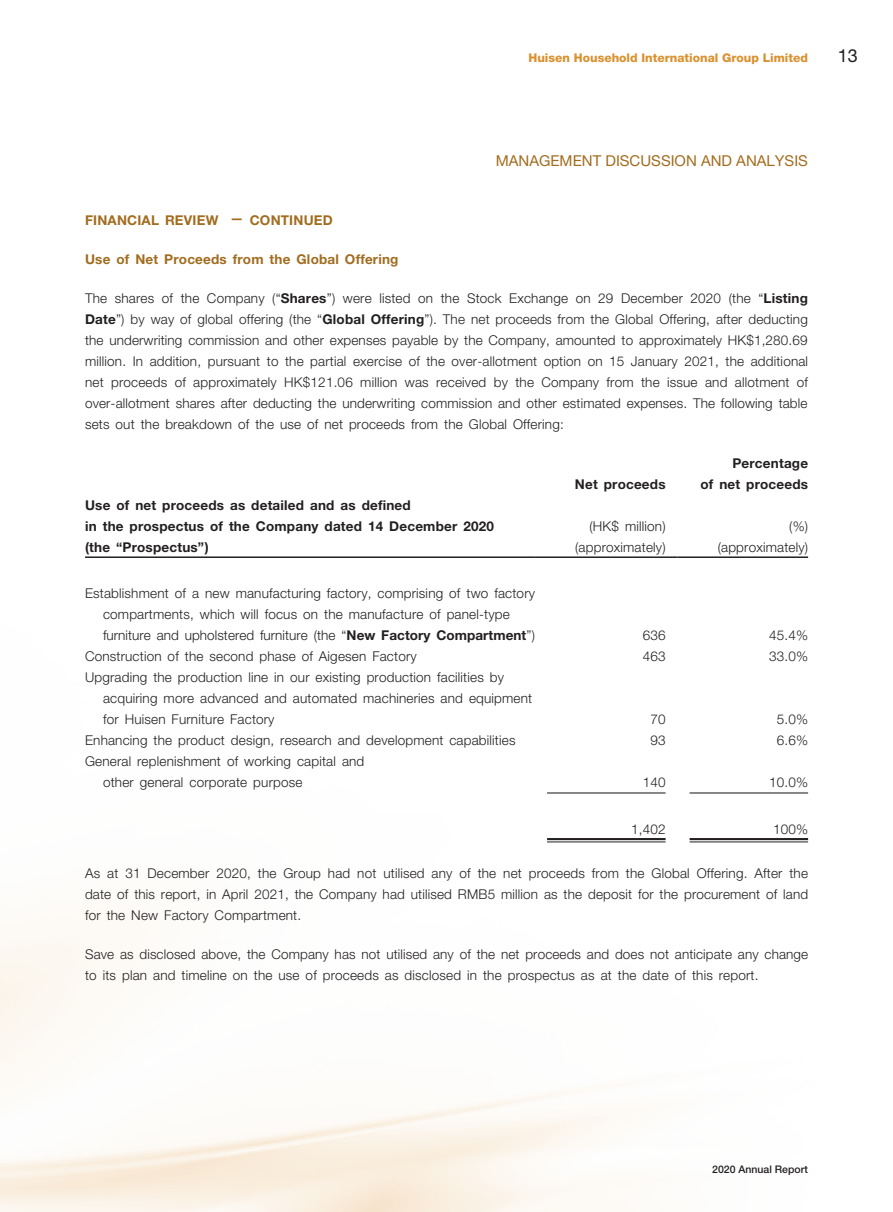
<style>
.page{position:relative;width:893px;height:1212px;background:#fff}
.page>*{position:absolute;margin:0;border:0;box-sizing:border-box;transform-origin:0 0}
.t1{font:18px "Helvetica Neue LT Std";color:#231f20}
.t2{font:15px "Helvetica Neue LT Std";color:#a16c1e}
._11_P0{font:300 13.5px/21px "Helvetica Neue LT Std";letter-spacing:.015em;color:#231f20;text-align:justify}
._15_Table_Stub{font:300 13.5px/21px "Helvetica Neue LT Std";letter-spacing:.015em;color:#231f20}
._15_Table_Stub-2{font:700 13.5px "Helvetica Neue LT Std";letter-spacing:.015em;color:#231f20}
._01_Body_Text{font:300 13.5px/21px "Helvetica Neue LT Std";letter-spacing:.015em;color:#231f20;text-align:right}
._04___H2{font:700 13.5px "Helvetica Neue LT Std";letter-spacing:.015em;color:#a16c1e}
._01_Body_Text-2{font:700 13.5px/21px "Helvetica Neue LT Std";letter-spacing:.015em;color:#231f20;text-align:right}
._03_H1{font:700 13.5px "Helvetica Neue LT Std";letter-spacing:.015em;color:#a16c1e}
.t3{font:800 12px "Helvetica Neue LT Std";color:#da912f}
.t4{font:500 10.5px "Helvetica Neue LT Std";color:#231f20}
.s1{font-weight:700}
</style>
<div class="page">
<hr style="left:85px;top:556px;width:450px;height:2px;background:#231f20">
<hr style="left:535px;top:556px;width:143px;height:2px;background:#231f20">
<hr style="left:678px;top:556px;width:130px;height:2px;background:#231f20">
<hr style="left:547px;top:792px;width:119px;height:1px;background:#231f20">
<hr style="left:690px;top:792px;width:118px;height:1px;background:#231f20">
<hr style="left:547px;top:838px;width:119px;height:2px;background:#231f20">
<hr style="left:547px;top:841px;width:119px;height:1px;background:#231f20">
<hr style="left:690px;top:838px;width:118px;height:2px;background:#231f20">
<hr style="left:690px;top:841px;width:118px;height:1px;background:#231f20">
<p class="t3" style="left:528px;top:50px;width:281px">Huisen Household International Group Limited</p>
<h1 class="t1" style="left:838px;top:45px;width:22px">13</h1>
<p class="t2" style="left:496px;top:152px;width:314px">MANAGEMENT DISCUSSION AND ANALYSIS</p>
<p class="_03_H1" style="left:85px;top:211px;width:249px">FINANCIAL REVIEW — CONTINUED</p>
<p class="_04___H2" style="left:85px;top:250px;width:315px">Use of Net Proceeds from the Global Offering</p>
<p class="_11_P0" style="left:85px;top:287px;width:725px">The shares of the Company (“<span class="s1">Shares</span>”) were listed on the Stock Exchange on 29 December 2020 (the “<span class="s1">Listing Date</span>”) by way of global offering (the “<span class="s1">Global Offering</span>”). The net proceeds from the Global Offering, after deducting the underwriting commission and other expenses payable by the Company, amounted to approximately HK$1,280.69 million. In addition, pursuant to the partial exercise of the over-allotment option on 15 January 2021, the additional net proceeds of approximately HK$121.06 million was received by the Company from the issue and allotment of over-allotment shares after deducting the underwriting commission and other estimated expenses. The following table sets out the breakdown of the use of net proceeds from the Global Offering:</p>
<p class="_15_Table_Stub-2" style="left:85px;top:496px;width:327px">Use of net proceeds as detailed and as defined</p>
<p class="_15_Table_Stub-2" style="left:85px;top:517px;width:410px">in the prospectus of the Company dated 14 December 2020</p>
<p class="_15_Table_Stub-2" style="left:85px;top:538px;width:125px">(the “Prospectus”)</p>
<p class="_15_Table_Stub" style="left:103px;top:583px;width:433px;text-indent:-18px">Establishment of a new manufacturing factory, comprising of two factory compartments, which will focus on the manufacture of panel-type furniture and upholstered furniture (the “<span class="s1">New Factory Compartment</span>”)</p>
<p class="_01_Body_Text-2" style="left:575px;top:473px;width:92px">Net proceeds</p>
<p class="_01_Body_Text-2" style="left:700px;top:452px;width:109px">Percentage<br>of net proceeds</p>
<p class="_01_Body_Text" style="left:575px;top:515px;width:92px">(HK$ million) (approximately)</p>
<p class="_01_Body_Text" style="left:718px;top:515px;width:92px">(%) (approximately)</p>
<p class="_01_Body_Text" style="left:643px;top:625px;width:24px">636</p>
<p class="_01_Body_Text" style="left:769px;top:625px;width:41px">45.4%</p>
<p class="_15_Table_Stub" style="left:85px;top:646px;width:333px">Construction of the second phase of Aigesen Factory</p>
<p class="_01_Body_Text" style="left:643px;top:646px;width:24px">463</p>
<p class="_01_Body_Text" style="left:769px;top:646px;width:41px">33.0%</p>
<p class="_15_Table_Stub" style="left:103px;top:667px;width:431px;text-indent:-18px">Upgrading the production line in our existing production facilities by acquiring more advanced and automated machineries and equipment for Huisen Furniture Factory</p>
<p class="_01_Body_Text" style="left:650px;top:709px;width:17px">70</p>
<p class="_01_Body_Text" style="left:777px;top:709px;width:33px">5.0%</p>
<p class="_15_Table_Stub" style="left:85px;top:730px;width:432px">Enhancing the product design, research and development capabilities</p>
<p class="_01_Body_Text" style="left:650px;top:730px;width:17px">93</p>
<p class="_01_Body_Text" style="left:777px;top:730px;width:33px">6.6%</p>
<p class="_15_Table_Stub" style="left:103px;top:751px;width:263px;text-indent:-18px">General replenishment of working capital and other general corporate purpose</p>
<p class="_01_Body_Text" style="left:643px;top:772px;width:24px">140</p>
<p class="_01_Body_Text" style="left:769px;top:772px;width:41px">10.0%</p>
<p class="_01_Body_Text" style="left:631px;top:818px;width:36px">1,402</p>
<p class="_01_Body_Text" style="left:773px;top:818px;width:37px">100%</p>
<p class="_11_P0" style="left:85px;top:862px;width:725px">As at 31 December 2020, the Group had not utilised any of the net proceeds from the Global Offering. After the date of this report, in April 2021, the Company had utilised RMB5 million as the deposit for the procurement of land for the New Factory Compartment.</p>
<p class="_11_P0" style="left:85px;top:943px;width:725px">Save as disclosed above, the Company has not utilised any of the net proceeds and does not anticipate any change to its plan and timeline on the use of proceeds as disclosed in the prospectus as at the date of this report.</p>
<p class="t4" style="left:712px;top:1163px;width:97px">2020 Annual Report</p>
</div>
